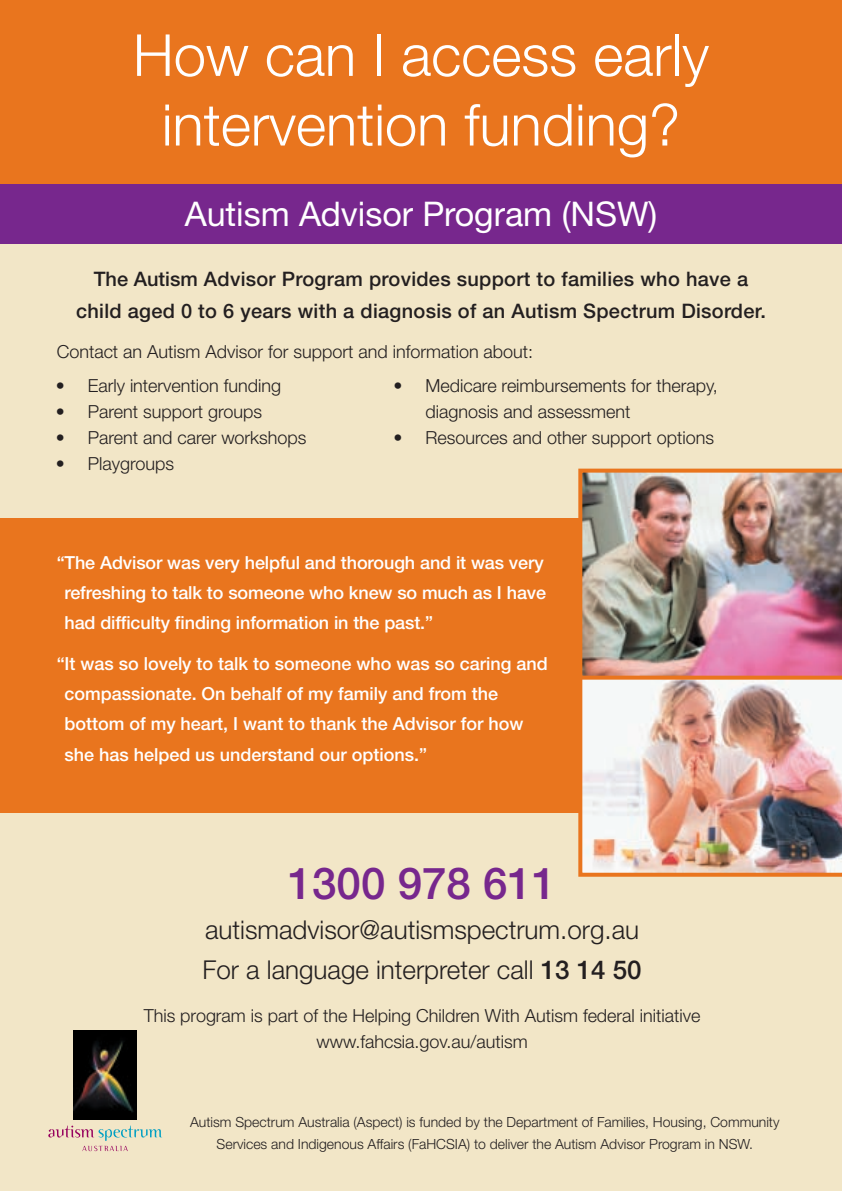
<style>
.page{position:relative;width:842px;height:1191px;background:#f2e6c7}
.page>*{position:absolute;margin:0;border:0;box-sizing:border-box;transform-origin:0 0}
.t1{font:300 58px/69.6px "Helvetica Neue CE";color:#fff;text-align:center}
.t2{font:500 44px "Helvetica Neue CE";color:#77278d}
.t3{font:34px "Helvetica Neue CE";color:#fff}
.t4{font:300 26px/40px "Helvetica Neue CE";color:#231f20}
.t5{font:500 20px/32px "Helvetica Neue CE";letter-spacing:.015em;color:#231f20;text-align:center}
.t6{font:300 18px/26px "Helvetica Neue CE";color:#231f20;text-align:center}
.t7{font:500 18px/30px "Helvetica Neue CE";color:#fff}
.t8{font:300 14px/22px "Helvetica Neue CE";color:#231f20;text-align:center}
.s1{font-weight:500}
</style>
<div class="page">
<div style="left:0;top:518px;width:842px;height:294px;background:#e9751e"></div>
<div style="left:0;top:0;width:842px;height:184px;background:#e9751e"></div>
<div style="left:0;top:184px;width:842px;height:60px;background:#77278d"></div>
<img style="left:578px;top:679px;width:264px;height:197px">
<img style="left:578px;top:468px;width:264px;height:208px">
<svg style="left:48px;top:1125px;width:114px;height:26px"></svg>
<img style="left:74px;top:1030px;width:62px;height:89px">
<h1 class="t1" style="left:133px;top:26px;width:578px">How can I access early intervention funding?</h1>
<h3 class="t3" style="left:185px;top:202px;width:474px">Autism Advisor Program (NSW)</h3>
<p class="t5" style="left:76px;top:265px;width:691px">The Autism Advisor Program provides support to families who have a child aged 0 to 6 years with a diagnosis of an Autism Spectrum Disorder.</p>
<p class="t6" style="left:57px;top:340px;width:478px">Contact an Autism Advisor for support and information about:</p>
<p class="t6" style="left:56px;top:374px;width:227px">• Early intervention funding</p>
<p class="t6" style="left:56px;top:400px;width:208px">• Parent support groups</p>
<p class="t6" style="left:56px;top:426px;width:252px">• Parent and carer workshops</p>
<p class="t6" style="left:56px;top:452px;width:120px">• Playgroups</p>
<p class="t6" style="left:425px;top:374px;width:294px;text-align:left;text-indent:-32px">• Medicare reimbursements for therapy, diagnosis and assessment</p>
<p class="t6" style="left:393px;top:426px;width:322px">• Resources and other support options</p>
<p class="t7" style="left:64px;top:549px;width:483px;text-indent:-8px">“The Advisor was very helpful and thorough and it was very refreshing to talk to someone who knew so much as I have had difficulty finding information in the past.”</p>
<p class="t7" style="left:64px;top:651px;width:485px;text-indent:-8px">“It was so lovely to talk to someone who was so caring and compassionate. On behalf of my family and from the bottom of my heart, I want to thank the Advisor for how she has helped us understand our options.”</p>
<h2 class="t2" style="left:288px;top:867px;width:270px">1300 978 611</h2>
<h3 class="t4" style="left:203px;top:912px;width:441px">autismadvisor@autismspectrum.org.au<br>For a language interpreter call <span class="s1">13 14 50</span></h3>
<p class="t6" style="left:144px;top:1004px;width:558px">This program is part of the Helping Children With Autism federal initiative www.fahcsia.gov.au/autism</p>
<p class="t8" style="left:190px;top:1112px;width:591px">Autism Spectrum Australia (Aspect) is funded by the Department of Families, Housing, Community<br>Services and Indigenous Affairs (FaHCSIA) to deliver the Autism Advisor Program in NSW.</p>
</div>
